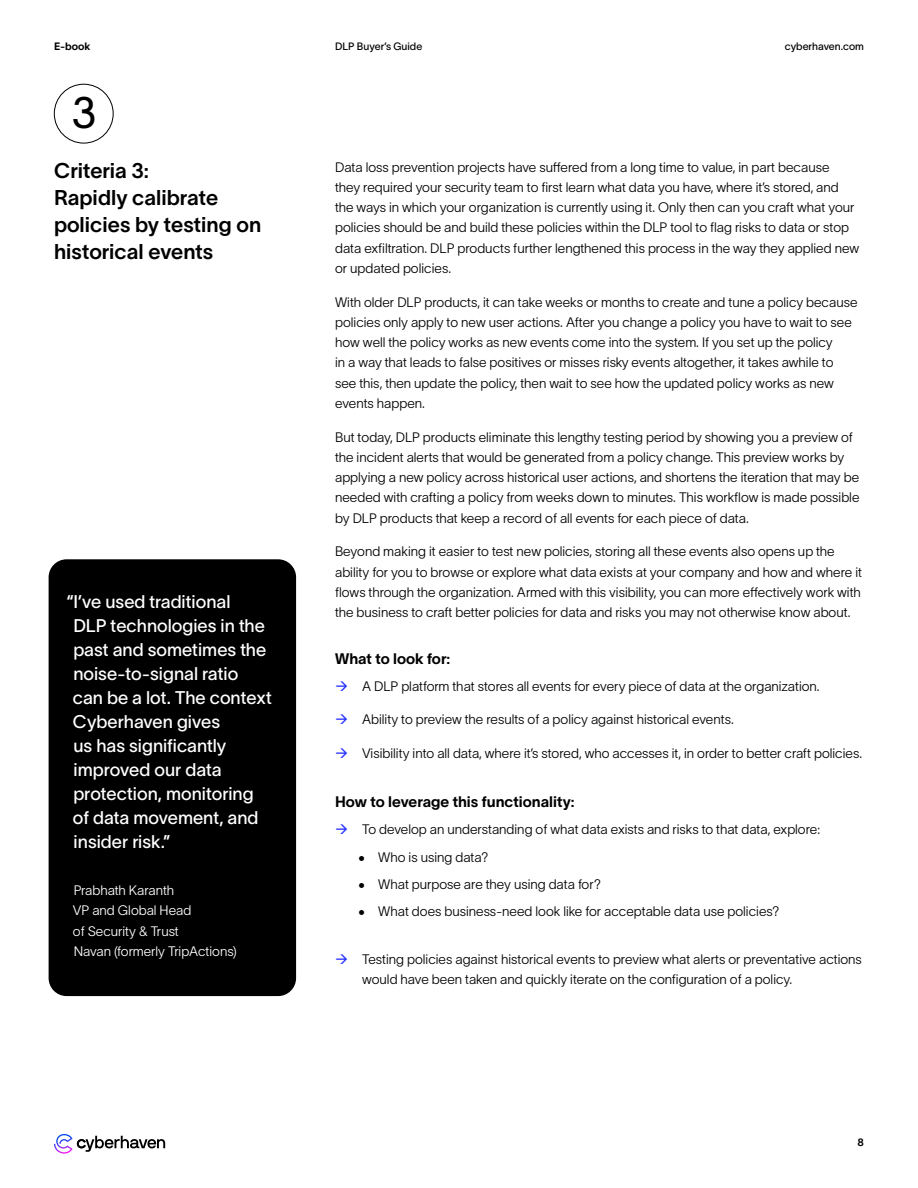
<style>
.page{position:relative;width:918px;height:1188px;background:#fff}
.page>*{position:absolute;margin:0;border:0;box-sizing:border-box;transform-origin:0 0}
.t1{font:43.8px "TWK Lausanne 300";color:#000}
.t2{font:21px/27px "TWK Lausanne 600";color:#000}
.t3{font:18px/24px "TWK Lausanne 400";color:#fff}
.t4{font:15px "TWK Lausanne 700";color:#000}
.t5{font:13.5px/20.2px "TWK Lausanne 200";color:#000}
.t6{font:13.5px/20.2px "TWK Lausanne 200";color:#fff}
.t7{font:10.5px "TWK Lausanne 400";color:#000}
.t8{font:10.5px "TWK Lausanne 700";color:#000}
</style>
<div class="page">
<div style="left:54px;top:84px;width:59px;height:59px;border:1px solid #000;border-radius:50%"></div>
<div style="left:49px;top:559px;width:247px;height:437px;background:#000;border-radius:18px"></div>
<svg style="left:54px;top:1134px;width:111px;height:20px"></svg>
<p class="t8" style="left:54px;top:38px;width:38px">E-book</p>
<p class="t7" style="left:335px;top:38px;width:89px">DLP Buyer’s Guide</p>
<p class="t7" style="left:785px;top:38px;width:81px">cyberhaven.com</p>
<h1 class="t1" style="left:71px;top:81px;width:27px">3</h1>
<h2 class="t2" style="left:54px;top:156px;width:209px">Criteria 3:<br>Rapidly calibrate policies by testing on historical events</h2>
<h3 class="t3" style="left:73px;top:588px;width:201px;text-indent:-6px">“I’ve used traditional<br>DLP technologies in the past and sometimes the noise-to-signal ratio can be a lot. The context<br>Cyberhaven gives<br>us has significantly improved our data protection, monitoring of data movement, and insider risk.”</h3>
<p class="t6" style="left:73px;top:879px;width:165px">Prabhath Karanth<br>VP and Global Head<br>of Security &amp; Trust<br>Navan (formerly TripActions)</p>
<p class="t5" style="left:335px;top:156px;width:526px">Data loss prevention projects have suffered from a long time to value, in part because<br>they required your security team to first learn what data you have, where it’s stored, and the ways in which your organization is currently using it. Only then can you craft what your policies should be and build these policies within the DLP tool to flag risks to data or stop data exfiltration. DLP products further lengthened this process in the way they applied new or updated policies.</p>
<p class="t5" style="left:335px;top:291px;width:524px">With older DLP products, it can take weeks or months to create and tune a policy because policies only apply to new user actions. After you change a policy you have to wait to see how well the policy works as new events come into the system. If you set up the policy<br>in a way that leads to false positives or misses risky events altogether, it takes awhile to see this, then update the policy, then wait to see how the updated policy works as new events happen.</p>
<p class="t5" style="left:335px;top:426px;width:526px">But today, DLP products eliminate this lengthy testing period by showing you a preview of the incident alerts that would be generated from a policy change. This preview works by applying a new policy across historical user actions, and shortens the iteration that may be needed with crafting a policy from weeks down to minutes. This workflow is made possible by DLP products that keep a record of all events for each piece of data.</p>
<p class="t5" style="left:335px;top:540px;width:528px">Beyond making it easier to test new policies, storing all these events also opens up the ability for you to browse or explore what data exists at your company and how and where it flows through the organization. Armed with this visibility, you can more effectively work with the business to craft better policies for data and risks you may not otherwise know about.</p>
<p class="t4" style="left:335px;top:648px;width:117px">What to look for:</p>
<p class="t5" style="left:362px;top:675px;width:459px">A DLP platform that stores all events for every piece of data at the organization.</p>
<p class="t5" style="left:362px;top:708px;width:373px">Ability to preview the results of a policy against historical events.</p>
<p class="t5" style="left:362px;top:742px;width:502px">Visibility into all data, where it’s stored, who accesses it, in order to better craft policies.</p>
<p class="t4" style="left:335px;top:791px;width:241px">How to leverage this functionality:</p>
<p class="t5" style="left:362px;top:818px;width:460px">To develop an understanding of what data exists and risks to that data, explore:</p>
<p class="t5" style="left:358px;top:846px;width:132px">• Who is using data?</p>
<p class="t5" style="left:358px;top:873px;width:245px">• What purpose are they using data for?</p>
<p class="t5" style="left:358px;top:901px;width:423px">• What does business-need look like for acceptable data use policies?</p>
<p class="t5" style="left:362px;top:948px;width:501px">Testing policies against historical events to preview what alerts or preventative actions would have been taken and quickly iterate on the configuration of a policy.</p>
<p class="t8" style="left:858px;top:1135px;width:8px">8</p>
</div>
